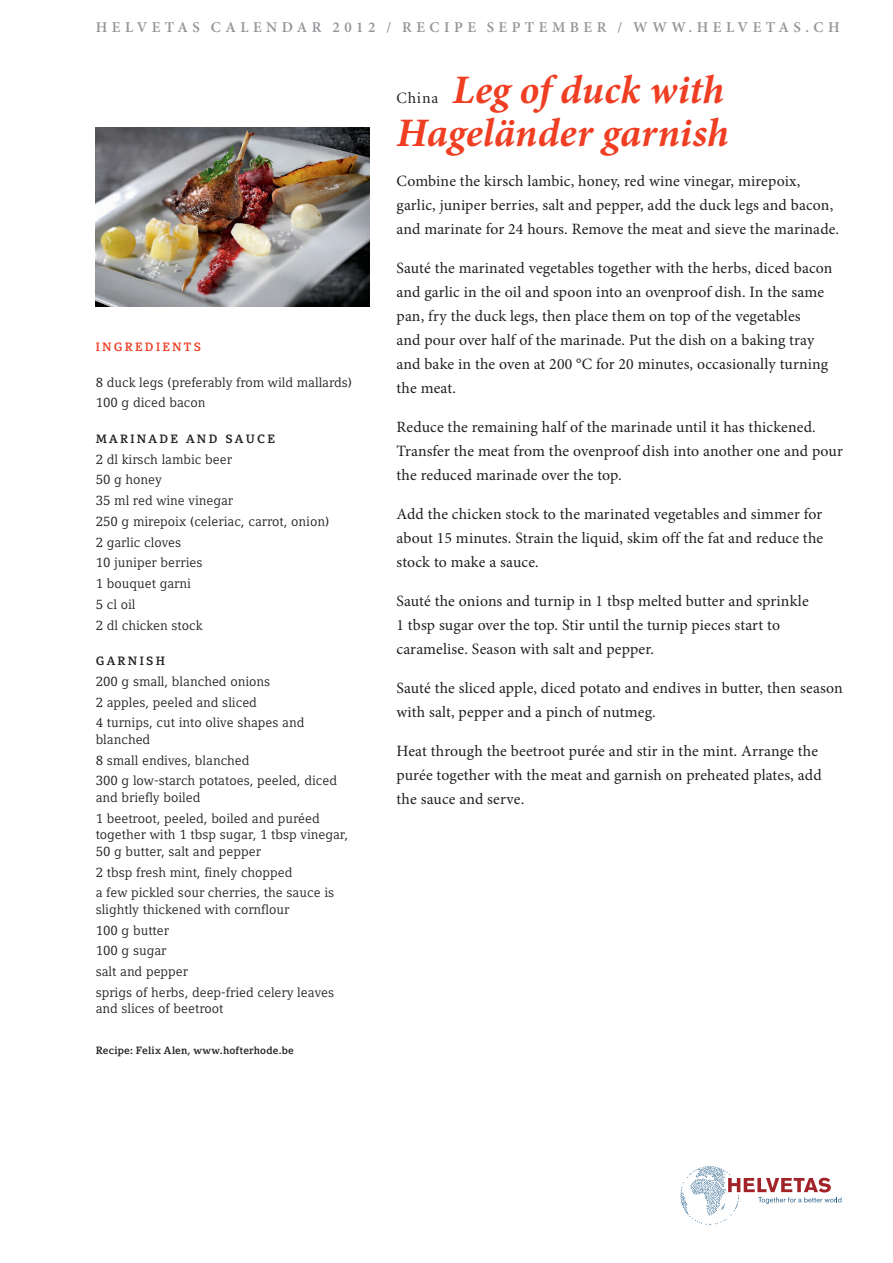
<style>
.page{position:relative;width:893px;height:1263px;background:#fff}
.page>*{position:absolute;margin:0;border:0;box-sizing:border-box;transform-origin:0 0}
.t1{font:italic 700 40.5px/43.5px "Minion Pro";letter-spacing:.005em;color:#ef3e22;text-align:right}
.t2{font:15.75px/24px "Minion Pro";letter-spacing:.01em;color:#231f20}
.t3{font:15.75px "Minion";letter-spacing:.055em;color:#231f20}
.t4{font:600 15px "Minion Pro";letter-spacing:.3em;color:#939598}
.t5{font:13.35px/20.7px "Compatil Letter LT";color:#231f20}
.t6{font:700 12px "Compatil Letter LT";letter-spacing:.19em;color:#231f20}
.t7{font:700 12px "Compatil Letter LT";letter-spacing:.19em;color:#ef3e22}
.t8{font:700 10.5px "Compatil Letter LT";letter-spacing:.02em;color:#231f20}
</style>
<div class="page">
<img style="left:96px;top:128px;width:274px;height:178px">
<svg style="left:680px;top:1166px;width:161px;height:59px"></svg>
<p class="t4" style="left:96px;top:17px;width:501px">HELVETAS CALENDAR 2012 / REC IPE SEPTE MBER</p>
<p class="t4" style="left:617px;top:17px;width:223px">/ WWW.HELVETAS.CH</p>
<p class="t7" style="left:96px;top:340px;width:107px">INGREDIENTS</p>
<p class="t5" style="left:96px;top:372px;width:258px">8 duck legs (preferably from wild mallards)<br>100 g diced bacon</p>
<p class="t6" style="left:96px;top:432px;width:34px">MARIN</p>
<p class="t6" style="left:149px;top:432px;width:21px">ADE</p>
<p class="t6" style="left:186px;top:432px;width:22px">AND</p>
<p class="t6" style="left:225px;top:432px;width:50px">SAUCE</p>
<p class="t5" style="left:96px;top:449px;width:235px">2 dl kirsch lambic beer<br>50 g honey<br>35 ml red wine vinegar<br>250 g mirepoix (celeriac, carrot, onion)<br>2 garlic cloves<br>10 juniper berries<br>1 bouquet garni<br>5 cl oil<br>2 dl chicken stock</p>
<p class="t6" style="left:96px;top:654px;width:32px">GARNI</p>
<p class="t6" style="left:146px;top:654px;width:20px">SH</p>
<p class="t5" style="left:96px;top:671px;width:210px">200 g small, blanched onions<br>2 apples, peeled and sliced<br>4 turnips, cut into olive shapes and</p>
<p class="t5" style="left:96px;top:729px;width:243px">blanched<br>8 small endives, blanched<br>300 g low-starch potatoes, peeled, diced</p>
<p class="t5" style="left:96px;top:787px;width:226px">and briefly boiled<br>1 beetroot, peeled, boiled and puréed</p>
<p class="t5" style="left:96px;top:826px;width:254px;line-height:16.5px">together with 1 tbsp sugar, 1 tbsp vinegar,<br>50 g butter, salt and pepper</p>
<p class="t5" style="left:96px;top:861px;width:240px">2 tbsp fresh mint, finely chopped<br>a few pickled sour cherries, the sauce is</p>
<p class="t5" style="left:96px;top:899px;width:240px">slightly thickened with cornflour<br>100 g butter<br>100 g sugar<br>salt and pepper<br>sprigs of herbs, deep-fried celery leaves</p>
<p class="t5" style="left:96px;top:998px;width:129px">and slices of beetroot</p>
<p class="t8" style="left:96px;top:1044px;width:200px">RECIPE: FELIX ALEN, WWW.HOFTERHODE.BE</p>
<h1 class="t1" style="left:396px;top:67px;width:334px">Leg of duck with<br>Hageländer garnish</h1>
<p class="t3" style="left:396px;top:90px;width:43px">China</p>
<p class="t2" style="left:396px;top:169px;width:444px">Combine the kirsch lambic, honey, red wine vinegar, mirepoix, garlic, juniper berries, salt and pepper, add the duck legs and bacon, and marinate for 24 hours. Remove the meat and sieve the marinade.</p>
<p class="t2" style="left:396px;top:256px;width:438px">Sauté the marinated vegetables together with the herbs, diced bacon and garlic in the oil and spoon into an ovenproof dish. In the same pan, fry the duck legs, then place them on top of the vegetables<br>and pour over half of the marinade. Put the dish on a baking tray and bake in the oven at 200 °C for 20 minutes, occasionally turning the meat.</p>
<p class="t2" style="left:396px;top:415px;width:448px">Reduce the remaining half of the marinade until it has thickened.<br>Transfer the meat from the ovenproof dish into another one and pour the reduced marinade over the top.</p>
<p class="t2" style="left:396px;top:502px;width:428px;text-align:justify">Add the chicken stock to the marinated vegetables and simmer for about 15 minutes. Strain the liquid, skim off the fat and reduce the stock to make a sauce.</p>
<p class="t2" style="left:396px;top:589px;width:414px">Sauté the onions and turnip in 1 tbsp melted butter and sprinkle<br>1 tbsp sugar over the top. Stir until the turnip pieces start to caramelise. Season with salt and pepper.</p>
<p class="t2" style="left:396px;top:676px;width:448px">Sauté the sliced apple, diced potato and endives in butter, then season with salt, pepper and a pinch of nutmeg.</p>
<p class="t2" style="left:396px;top:739px;width:427px">Heat through the beetroot purée and stir in the mint. Arrange the purée together with the meat and garnish on preheated plates, add the sauce and serve.</p>
</div>
